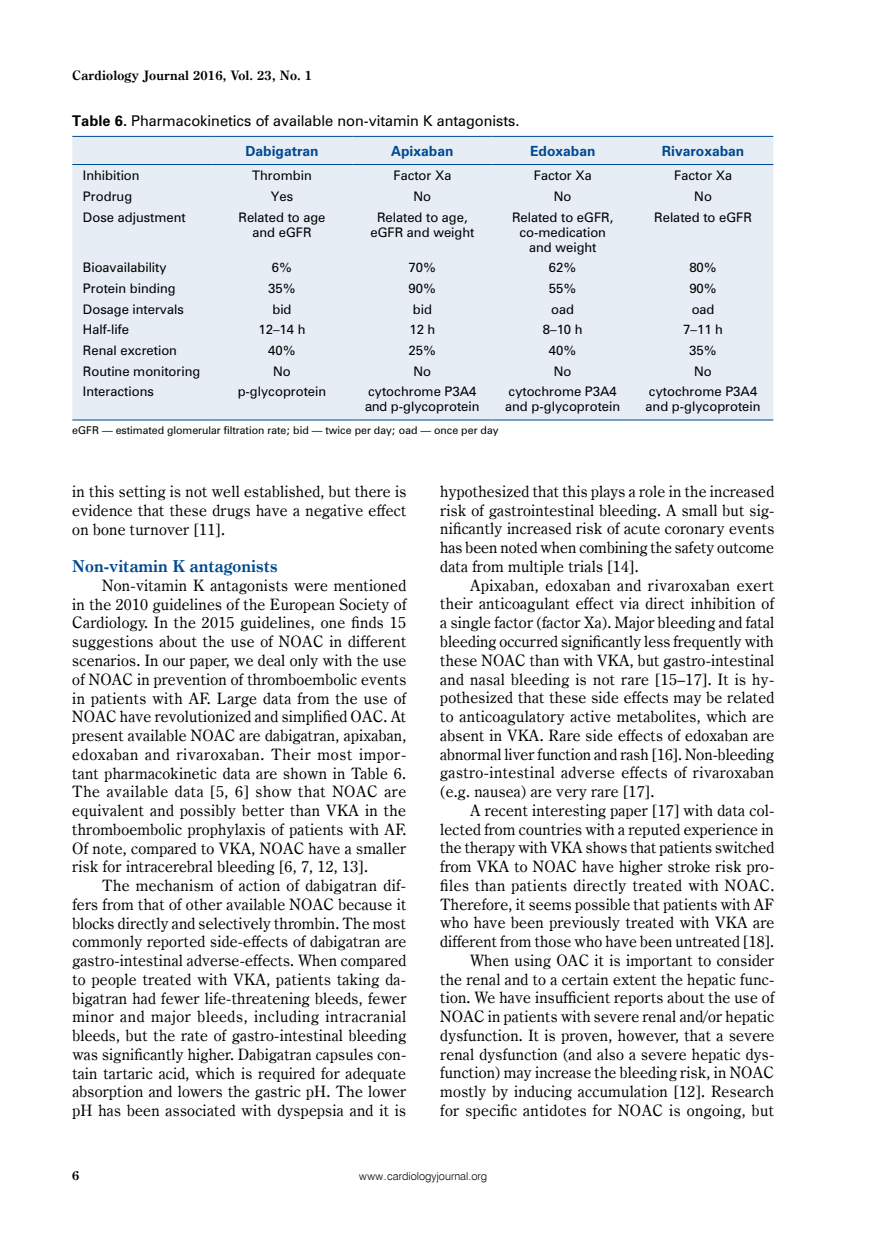
<style>
.page{position:relative;width:872px;height:1234px;background:#fff}
.page>*{position:absolute;margin:0;border:0;box-sizing:border-box;transform-origin:0 0}
.t1{font:700 16.5px "Century Oldst EU";color:#004990}
.t2{font:15.75px/18.8px "Century Oldst EU";letter-spacing:.015em;color:#000;text-align:justify}
.t3{font:13.5px "Zurich PL";color:#000}
.t4{font:700 13.05px "Century Oldst EU";letter-spacing:.015em;color:#000}
.t5{font:700 12.75px "Zurich PL";color:#004990}
.t6{font:700 12.75px "Century Oldst EU";color:#000}
.t7{font:12px/15px "Zurich PL";color:#000;text-align:center}
.t8{font:10.95px "Swis 721 Lt EU";color:#000}
.t9{font:9.75px "Zurich PL";color:#000}
.s1{font-weight:700}
.s2{font-family:"Swis 721 PL"}
</style>
<div class="page">
<div style="left:72px;top:137px;width:701px;height:282px;background:#e6edf4"></div>
<hr style="left:72px;top:419px;width:140px;height:1px;background:#004990">
<hr style="left:212px;top:419px;width:140px;height:1px;background:#004990">
<hr style="left:352px;top:419px;width:140px;height:1px;background:#004990">
<hr style="left:492px;top:419px;width:141px;height:1px;background:#004990">
<hr style="left:633px;top:419px;width:140px;height:1px;background:#004990">
<hr style="left:72px;top:136px;width:140px;height:1px;background:#004990">
<hr style="left:212px;top:136px;width:140px;height:1px;background:#004990">
<hr style="left:352px;top:136px;width:140px;height:1px;background:#004990">
<hr style="left:492px;top:136px;width:141px;height:1px;background:#004990">
<hr style="left:633px;top:136px;width:140px;height:1px;background:#004990">
<hr style="left:72px;top:164px;width:140px;height:1px;background:#004990">
<hr style="left:212px;top:164px;width:140px;height:1px;background:#004990">
<hr style="left:352px;top:164px;width:140px;height:1px;background:#004990">
<hr style="left:492px;top:164px;width:141px;height:1px;background:#004990">
<hr style="left:633px;top:164px;width:140px;height:1px;background:#004990">
<p class="t4" style="left:72px;top:67px;width:241px">Cardiology Journal 2016, Vol. 23, No. 1</p>
<p class="t3" style="left:72px;top:111px;width:449px"><span class="s1">Table 6.</span> Pharmacokinetics of available non-vitamin K antagonists.</p>
<p class="t5" style="left:245px;top:142px;width:75px">Dabigatran</p>
<p class="t5" style="left:391px;top:142px;width:64px">Apixaban</p>
<p class="t5" style="left:530px;top:142px;width:67px">Edoxaban</p>
<p class="t5" style="left:662px;top:142px;width:84px">Rivaroxaban</p>
<p class="t7" style="left:83px;top:168px;width:58px">Inhibition</p>
<p class="t7" style="left:252px;top:168px;width:61px">Thrombin</p>
<p class="t7" style="left:393px;top:168px;width:59px">Factor Xa</p>
<p class="t7" style="left:534px;top:168px;width:59px">Factor Xa</p>
<p class="t7" style="left:674px;top:168px;width:59px">Factor Xa</p>
<p class="t7" style="left:83px;top:188px;width:51px">Prodrug</p>
<p class="t7" style="left:271px;top:188px;width:24px">Yes</p>
<p class="t7" style="left:413px;top:188px;width:19px">No</p>
<p class="t7" style="left:554px;top:188px;width:19px">No</p>
<p class="t7" style="left:694px;top:188px;width:19px">No</p>
<p class="t7" style="left:83px;top:209px;width:104px">Dose adjustment</p>
<p class="t7" style="left:238px;top:209px;width:88px">Related to age and eGFR</p>
<p class="t7" style="left:370px;top:209px;width:105px">Related to age, eGFR and weight</p>
<p class="t7" style="left:512px;top:209px;width:103px">Related to eGFR, co-medication and weight</p>
<p class="t7" style="left:654px;top:209px;width:99px">Related to eGFR</p>
<p class="t7" style="left:83px;top:260px;width:85px">Bioavailability</p>
<p class="t7" style="left:272px;top:260px;width:22px">6%</p>
<p class="t7" style="left:408px;top:260px;width:29px">70%</p>
<p class="t7" style="left:549px;top:260px;width:29px">62%</p>
<p class="t7" style="left:689px;top:260px;width:29px">80%</p>
<p class="t7" style="left:83px;top:280px;width:94px">Protein binding</p>
<p class="t7" style="left:268px;top:280px;width:29px">35%</p>
<p class="t7" style="left:408px;top:280px;width:29px">90%</p>
<p class="t7" style="left:549px;top:280px;width:29px">55%</p>
<p class="t7" style="left:689px;top:280px;width:29px">90%</p>
<p class="t7" style="left:83px;top:301px;width:102px">Dosage intervals</p>
<p class="t7" style="left:272px;top:301px;width:21px">bid</p>
<p class="t7" style="left:413px;top:301px;width:21px">bid</p>
<p class="t7" style="left:551px;top:301px;width:24px">oad</p>
<p class="t7" style="left:691px;top:301px;width:24px">oad</p>
<p class="t7" style="left:83px;top:322px;width:48px">Half-life</p>
<p class="t7" style="left:258px;top:322px;width:49px">12–14 h</p>
<p class="t7" style="left:409px;top:322px;width:27px">12 h</p>
<p class="t7" style="left:543px;top:322px;width:41px">8–10 h</p>
<p class="t7" style="left:683px;top:322px;width:41px">7–11 h</p>
<p class="t7" style="left:83px;top:342px;width:96px">Renal excretion</p>
<p class="t7" style="left:268px;top:342px;width:29px">40%</p>
<p class="t7" style="left:408px;top:342px;width:29px">25%</p>
<p class="t7" style="left:549px;top:342px;width:29px">40%</p>
<p class="t7" style="left:689px;top:342px;width:29px">35%</p>
<p class="t7" style="left:83px;top:363px;width:119px">Routine monitoring</p>
<p class="t7" style="left:273px;top:363px;width:19px">No</p>
<p class="t7" style="left:413px;top:363px;width:19px">No</p>
<p class="t7" style="left:554px;top:363px;width:19px">No</p>
<p class="t7" style="left:694px;top:363px;width:19px">No</p>
<p class="t7" style="left:83px;top:384px;width:73px">Interactions</p>
<p class="t7" style="left:238px;top:384px;width:90px">p-glycoprotein</p>
<p class="t7" style="left:365px;top:384px;width:116px;text-align:left">cytochrome P3A4 <span class="s2">and</span> p-glycoprotein</p>
<p class="t7" style="left:505px;top:384px;width:116px;text-align:left">cytochrome P3A4 and p-glycoprotein</p>
<p class="t7" style="left:645px;top:384px;width:116px;text-align:left">cytochrome P3A4 and p-glycoprotein</p>
<p class="t9" style="left:72px;top:423px;width:428px">eGFR — estimated glomerular filtration rate; bid — twice per day; oad — once per day</p>
<p class="t2" style="left:72px;top:482px;width:335px">in this setting is not well established, but there is evidence that these drugs have a negative effect on bone turnover [11].</p>
<p class="t1" style="left:72px;top:556px;width:207px">Non-vitamin K antagonists</p>
<p class="t2" style="left:72px;top:576px;width:335px;text-indent:30px">Non-vitamin K antagonists were mentioned in the 2010 guidelines of the European Society of Cardiology. In the 2015 guidelines, one finds 15 suggestions about the use of NOAC in different scenarios. In our paper, we deal only with the use of NOAC in prevention of thromboembolic events in patients with AF. Large data from the use of NOAC have revolutionized and simplified OAC. At present available NOAC are dabigatran, apixaban, edoxaban and rivaroxaban. Their most impor&shy;tant pharmacokinetic data are shown in Table 6.<br>The available data [5, 6] show that NOAC are equivalent and possibly better than VKA in the thromboembolic prophylaxis of patients with AF.<br>Of note, compared to VKA, NOAC have a smaller risk for intracerebral bleeding [6, 7, 12, 13].</p>
<p class="t2" style="left:72px;top:876px;width:335px;text-indent:30px">The mechanism of action of dabigatran dif&shy;fers from that of other available NOAC because it blocks directly and selectively thrombin. The most commonly reported side-effects of dabigatran are gastro-intestinal adverse-effects. When compared to people treated with VKA, patients taking da&shy;bigatran had fewer life-threatening bleeds, fewer minor and major bleeds, including intracranial bleeds, but the rate of gastro-intestinal bleeding was significantly higher. Dabigatran capsules con&shy;tain tartaric acid, which is required for adequate absorption and lowers the gastric pH. The lower pH has been associated with dyspepsia and it is</p>
<p class="t2" style="left:440px;top:482px;width:335px">hypothesized that this plays a role in the increased risk of gastrointestinal bleeding. A small but sig&shy;nificantly increased risk of acute coronary events has been noted when combining the safety outcome data from multiple trials [14].</p>
<p class="t2" style="left:440px;top:576px;width:336px;text-indent:30px">Apixaban, edoxaban and rivaroxaban exert their anticoagulant effect via direct inhibition of a single factor (factor Xa). Major bleeding and fatal bleeding occurred significantly less frequently with these NOAC than with VKA, but gastro-intestinal and nasal bleeding is not rare [15–17]. It is hy&shy;pothesized that these side effects may be related to anticoagulatory active metabolites, which are absent in VKA. Rare side effects of edoxaban are abnormal liver function and rash [16]. Non-bleeding gastro-intestinal adverse effects of rivaroxaban (e.g. nausea) are very rare [17].</p>
<p class="t2" style="left:440px;top:801px;width:335px;text-align:right">A recent interesting paper [17] with data col&shy;lected from countries with a reputed experience in the therapy with VKA shows that patients switched from VKA to NOAC have higher stroke risk pro&shy;files than patients directly treated with NOAC.<br>Therefore, it seems possible that patients with AF who have been previously treated with VKA are different from those who have been untreated [18].<br>When using OAC it is important to consider<br>the renal and to a certain extent the hepatic func&shy;tion. We have insufficient reports about the use of NOAC in patients with severe renal and/or hepatic dysfunction. It is proven, however, that a severe renal dysfunction (and also a severe hepatic dys&shy;function) may increase the bleeding risk, in NOAC mostly by inducing accumulation [12]. Research for specific antidotes for NOAC is ongoing, but</p>
<p class="t6" style="left:72px;top:1167px;width:9px">6</p>
<p class="t8" style="left:359px;top:1169px;width:129px">www.cardiologyjournal.org</p>
</div>
